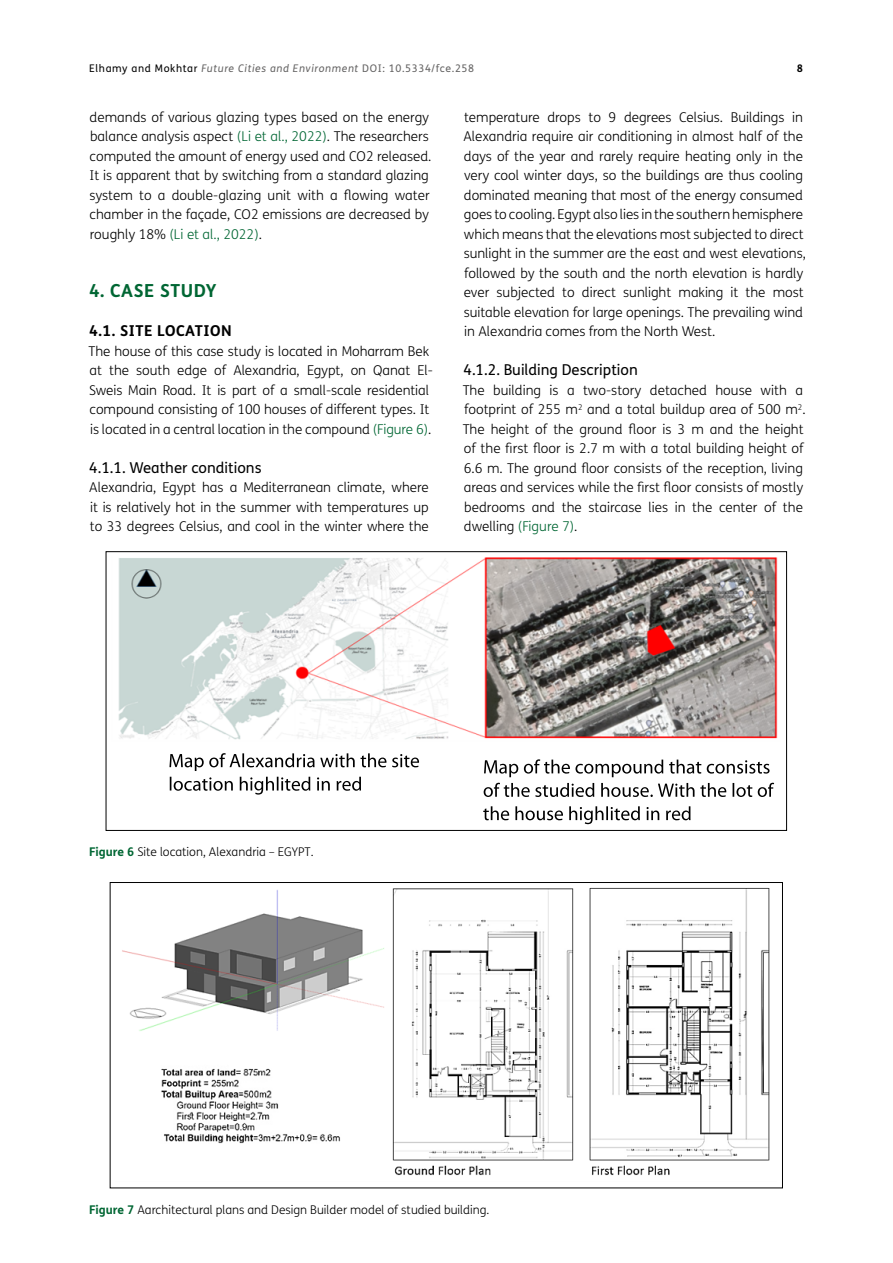
<style>
.page{position:relative;width:893px;height:1263px;background:#fff}
.page>*{position:absolute;margin:0;border:0;box-sizing:border-box;transform-origin:0 0}
.t1{font:700 18px "FS Me";letter-spacing:.03em;color:#063}
.t2{font:15px "FS Me";color:#000}
.t3{font:700 15px "FS Me";letter-spacing:.03em;color:#000}
.Body_Copy_-_1st_Para{font:300 13.5px/19.5px "FS Me";color:#000}
.Figure_copy{font:300 12px "FS Me";color:#000}
.t4{font:italic 10.5px "FS Me";letter-spacing:.06em;color:#646363}
.t5{font:700 10.5px "FS Me";color:#000}
.s1{font-style:normal;color:#000}
.s2{font-style:normal}
.s3{color:#063}
.s4{font-weight:700;color:#063}
</style>
<div class="page">
<img style="left:118px;top:557px;width:660px;height:268px">
<img style="left:169px;top:753px;width:250px;height:14px">
<img style="left:170px;top:777px;width:191px;height:14px">
<img style="left:484px;top:759px;width:285px;height:15px">
<img style="left:494px;top:783px;width:280px;height:14px">
<img style="left:483px;top:806px;width:207px;height:14px">
<div style="left:106px;top:551px;width:681px;height:280px;border:1px solid #000"></div>
<img style="left:122px;top:887px;width:648px;height:289px">
<p class="t4" style="left:89px;top:62px;width:386px"><span class="s1">Elhamy and Mokhtar</span> Future Cities and Environment <span class="s2">DOI: 10.5334/fce.258</span></p>
<p class="t5" style="left:797px;top:61px;width:8px">8</p>
<p class="Body_Copy_-_1st_Para" style="left:89px;top:107px;width:344px">demands of various glazing types based on the energy balance analysis aspect <span class="s3">(Li et al., 2022)</span>. The researchers computed the amount of energy used and CO2 released.<br>It is apparent that by switching from a standard glazing system to a double-glazing unit with a flowing water chamber in the façade, CO2 emissions are decreased by roughly 18% <span class="s3">(Li et al., 2022)</span>.</p>
<p class="Body_Copy_-_1st_Para" style="left:463px;top:107px;width:344px">temperature drops to 9 degrees Celsius. Buildings in Alexandria require air conditioning in almost half of the days of the year and rarely require heating only in the very cool winter days, so the buildings are thus cooling dominated meaning that most of the energy consumed goes to cooling. Egypt also lies in the southern hemisphere which means that the elevations most subjected to direct sunlight in the summer are the east and west elevations, followed by the south and the north elevation is hardly ever subjected to direct sunlight making it the most suitable elevation for large openings. The prevailing wind in Alexandria comes from the North West.</p>
<h3 class="t2" style="left:463px;top:361px;width:176px">4.1.2. Building Description</h3>
<p class="Body_Copy_-_1st_Para" style="left:463px;top:380px;width:344px">The building is a two-story detached house with a footprint of 255 m<sup>2</sup> and a total buildup area of 500 m<sup>2</sup>.<br>The height of the ground floor is 3 m and the height of the first floor is 2.7 m with a total building height of 6.6 m. The ground floor consists of the reception, living areas and services while the first floor consists of mostly bedrooms and the staircase lies in the center of the dwelling <span class="s3">(Figure 7)</span>.</p>
<h1 class="t1" style="left:89px;top:279px;width:129px">4. CASE STUDY</h1>
<h2 class="t3" style="left:89px;top:321px;width:144px">4.1. SITE LOCATION</h2>
<p class="Body_Copy_-_1st_Para" style="left:88px;top:341px;width:346px">The house of this case study is located in Moharram Bek at the south edge of Alexandria, Egypt, on Qanat El-Sweis Main Road. It is part of a small-scale residential compound consisting of 100 houses of different types. It is located in a central location in the compound <span class="s3">(Figure 6)</span>.</p>
<h3 class="t2" style="left:89px;top:459px;width:174px">4.1.1. Weather conditions</h3>
<p class="Body_Copy_-_1st_Para" style="left:89px;top:478px;width:341px;text-align:justify">Alexandria, Egypt has a Mediterranean climate, where it is relatively hot in the summer with temperatures up to 33 degrees Celsius, and cool in the winter where the</p>
<p class="Figure_copy" style="left:89px;top:845px;width:226px"><span class="s4">Figure 6</span> Site location, Alexandria – EGYPT.</p>
<p class="Figure_copy" style="left:89px;top:1203px;width:402px"><span class="s4">Figure 7</span> Aarchitectural plans and Design Builder model of studied building.</p>
</div>
